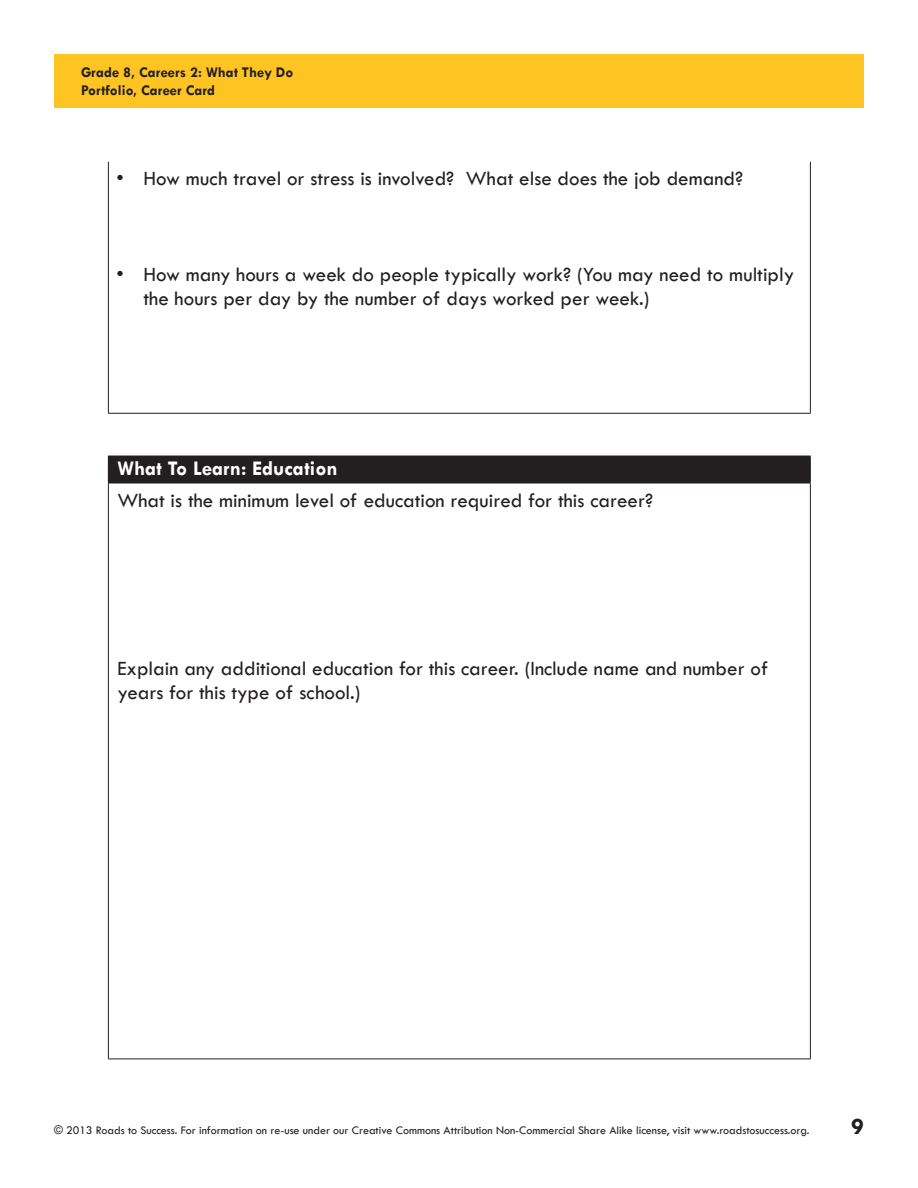
<style>
.page{position:relative;width:918px;height:1188px;background:#fff}
.page>*{position:absolute;margin:0;border:0;box-sizing:border-box;transform-origin:0 0}
.Lesson_Front_Page_Te{font:700 24px "Tw Cen";color:#231f20}
.SHFR_NL{font:500 21px/24px "Tw Cen";color:#231f20}
.SHFR_Text{font:500 21px/24px "Tw Cen";color:#231f20}
.SHFR_Text-2{font:700 21px "Tw Cen";color:#fff}
.t1{font:700 15px "Tw Cen";color:#231f20}
.t2{font:500 12px "Tw Cen";color:#231f20}
</style>
<div class="page">
<div style="left:54px;top:54px;width:810px;height:54px;background:#fec422"></div>
<hr style="left:108px;top:162px;width:1px;height:251px;background:#231f20">
<hr style="left:810px;top:162px;width:1px;height:251px;background:#231f20">
<hr style="left:108px;top:413px;width:703px;height:1px;background:#231f20">
<div style="left:108px;top:456px;width:702px;height:27px;background:#231f20"></div>
<svg style="left:810px;top:456px;width:1px;height:27px"></svg>
<hr style="left:108px;top:483px;width:703px;height:1px;background:#231f20">
<hr style="left:108px;top:483px;width:1px;height:576px;background:#231f20">
<hr style="left:810px;top:483px;width:1px;height:576px;background:#231f20">
<hr style="left:108px;top:1059px;width:703px;height:1px;background:#231f20">
<p class="t1" style="left:81px;top:63px;width:214px">Grade 8, Careers 2: What They Do</p>
<p class="t1" style="left:81px;top:81px;width:136px">Portfolio, Career Card</p>
<p class="SHFR_NL" style="left:116px;top:167px;width:628px">• How much travel or stress is involved? What else does the job demand?</p>
<p class="SHFR_NL" style="left:143px;top:263px;width:652px;text-indent:-27px">• How many hours a week do people typically work? (You may need to multiply the hours per day by the number of days worked per week.)</p>
<p class="SHFR_Text-2" style="left:117px;top:456px;width:222px">What To Learn: Education</p>
<p class="SHFR_Text" style="left:117px;top:488px;width:537px">What is the minimum level of education required for this career?</p>
<p class="SHFR_Text" style="left:117px;top:656px;width:652px">Explain any additional education for this career. (Include name and number of years for this type of school.)</p>
<p class="t2" style="left:54px;top:1123px;width:757px">© 2013 Roads to Success. For information on re-use under our Creative Commons Attribution Non-Commercial Share Alike license, visit www.roadstosuccess.org.</p>
<p class="Lesson_Front_Page_Te" style="left:851px;top:1112px;width:14px">9</p>
</div>
